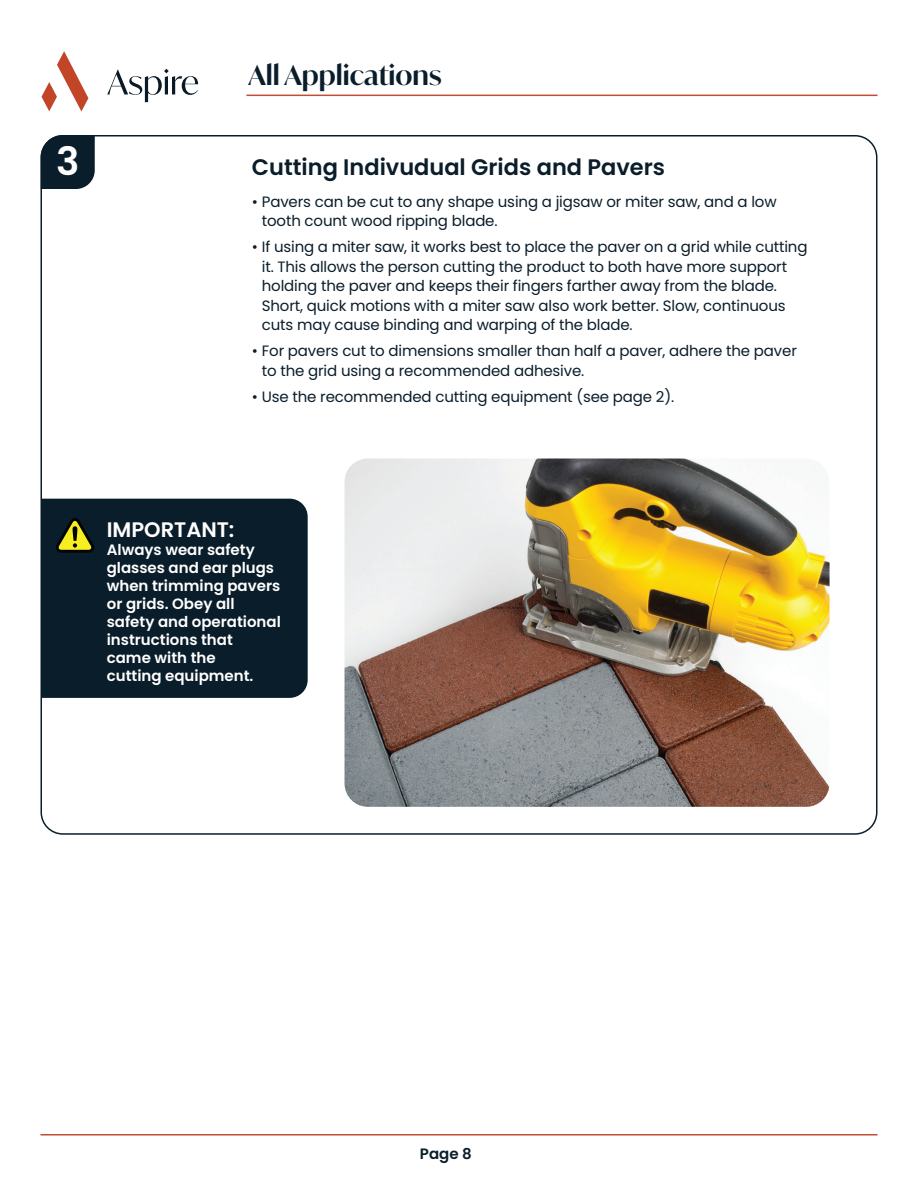
<style>
.page{position:relative;width:918px;height:1188px;background:#fff}
.page>*{position:absolute;margin:0;border:0;box-sizing:border-box;transform-origin:0 0}
.t1{font:600 39px "Poppins";color:#fff}
.t2{font:600 27px "Ivy Mode";color:#0a1d2a}
.t3{font:600 22.5px "Poppins";color:#0a1d2a}
.t4{font:600 21px "Poppins";color:#fff}
.t5{font:15px/19.5px "Poppins";letter-spacing:-.01em;color:#0a1d2a}
.t6{font:600 15px/18px "Poppins";color:#fff}
.t7{font:600 15px "Poppins";color:#0a1d2a}
</style>
<div class="page">
<hr style="left:40px;top:1134px;width:838px;height:2px;background:#c14d33">
<hr style="left:246px;top:95px;width:631px;height:1px;background:#c14d33">
<svg style="left:42px;top:51px;width:46px;height:60px"></svg>
<svg style="left:107px;top:69px;width:91px;height:33px"></svg>
<div style="left:44px;top:499px;width:264px;height:199px;background:#0a1d2a"></div>
<svg style="left:40px;top:135px;width:55px;height:55px;background:#1f313d"></svg>
<svg style="left:55px;top:518px;width:43px;height:36px;background:#52581d"></svg>
<img style="left:345px;top:459px;width:485px;height:348px">
<h2 class="t2" style="left:248px;top:57px;width:195px">All Applications</h2>
<h1 class="t1" style="left:56px;top:138px;width:25px">3</h1>
<h3 class="t3" style="left:252px;top:154px;width:415px">Cutting Indivudual Grids and Pavers</h3>
<p class="t5" style="left:262px;top:192px;width:516px;text-indent:-10px">• Pavers can be cut to any shape using a jigsaw or miter saw, and a low tooth count wood ripping blade.</p>
<p class="t5" style="left:262px;top:237px;width:547px;text-indent:-10px">• If using a miter saw, it works best to place the paver on a grid while cutting it. This allows the person cutting the product to both have more support holding the paver and keeps their fingers farther away from the blade.<br>Short, quick motions with a miter saw also work better. Slow, continuous cuts may cause binding and warping of the blade.</p>
<p class="t5" style="left:262px;top:341px;width:537px;text-indent:-10px">• For pavers cut to dimensions smaller than half a paver, adhere the paver to the grid using a recommended adhesive.</p>
<p class="t5" style="left:252px;top:387px;width:424px">• Use the recommended cutting equipment (see page 2).</p>
<h3 class="t4" style="left:107px;top:517px;width:129px">IMPORTANT:</h3>
<p class="t6" style="left:107px;top:541px;width:176px">Always wear safety glasses and ear plugs when trimming pavers or grids. Obey all safety and operational instructions that<br>came with the<br>cutting equipment.</p>
<p class="t7" style="left:420px;top:1145px;width:53px">Page 8</p>
</div>
